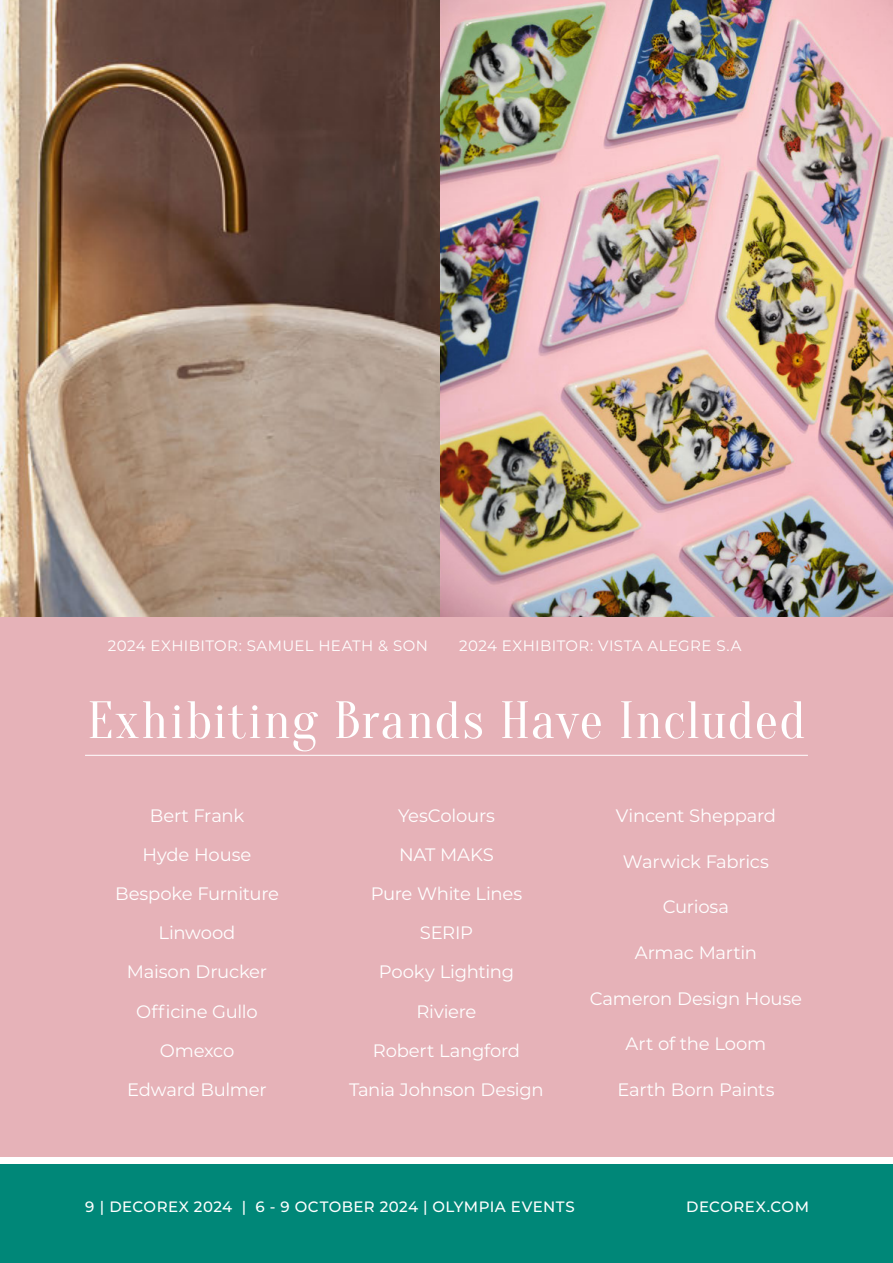
<style>
.page{position:relative;width:893px;height:1263px;background:#fff}
.page>*{position:absolute;margin:0;border:0;box-sizing:border-box;transform-origin:0 0}
.t1{font:52.5px "Oranienbaum";letter-spacing:.02em;color:#fff}
.t2{font:18px/39px "Montserrat";letter-spacing:-.015em;color:#fff;text-align:center}
.t3{font:15px "Montserrat";letter-spacing:.025em;color:#fff}
.t4{font:500 15px "Montserrat";letter-spacing:.03em;color:#fff}
</style>
<div class="page">
<div style="left:0;top:1157px;width:893px;height:106px;background:#008778"></div>
<div style="left:0;top:1157px;width:893px;height:7px;background:#fff"></div>
<div style="left:0;top:0;width:893px;height:1157px;background:#e6b2b8"></div>
<img style="left:0;top:0;width:441px;height:617px">
<img style="left:441px;top:0;width:452px;height:617px">
<hr style="left:85px;top:755px;width:723px;height:1px;background:#fff">
<p class="t3" style="left:108px;top:635px;width:322px">2024 EXHIBITOR: SAMUEL HEATH &amp; SON</p>
<p class="t3" style="left:459px;top:635px;width:284px">2024 EXHIBITOR: VISTA ALEGRE S.A</p>
<h1 class="t1" style="left:87px;top:691px;width:720px">Exhibiting Brands Have Included</h1>
<p class="t2" style="left:115px;top:796px;width:165px">Bert Frank<br>Hyde House<br>Bespoke Furniture<br>Linwood<br>Maison Drucker<br>Officine Gullo<br>Omexco<br>Edward Bulmer</p>
<p class="t2" style="left:349px;top:796px;width:196px">YesColours<br>NAT MAKS<br>Pure White Lines<br>SERIP<br>Pooky Lighting<br>Riviere<br>Robert Langford<br>Tania Johnson Design</p>
<p class="t2" style="left:616px;top:796px;width:162px">Vincent Sheppard</p>
<p class="t2" style="left:623px;top:841px;width:148px">Warwick Fabrics</p>
<p class="t2" style="left:663px;top:887px;width:68px">Curiosa</p>
<p class="t2" style="left:635px;top:932px;width:124px">Armac Martin</p>
<p class="t2" style="left:590px;top:978px;width:214px">Cameron Design House</p>
<p class="t2" style="left:626px;top:1024px;width:142px">Art of the Loom</p>
<p class="t2" style="left:617px;top:1069px;width:159px">Earth Born Paints</p>
<p class="t4" style="left:85px;top:1196px;width:491px">9 | DECOREX 2024 | 6 - 9 OCTOBER 2024 | OLYMPIA EVENTS</p>
<p class="t4" style="left:686px;top:1196px;width:124px">DECOREX.COM</p>
</div>
